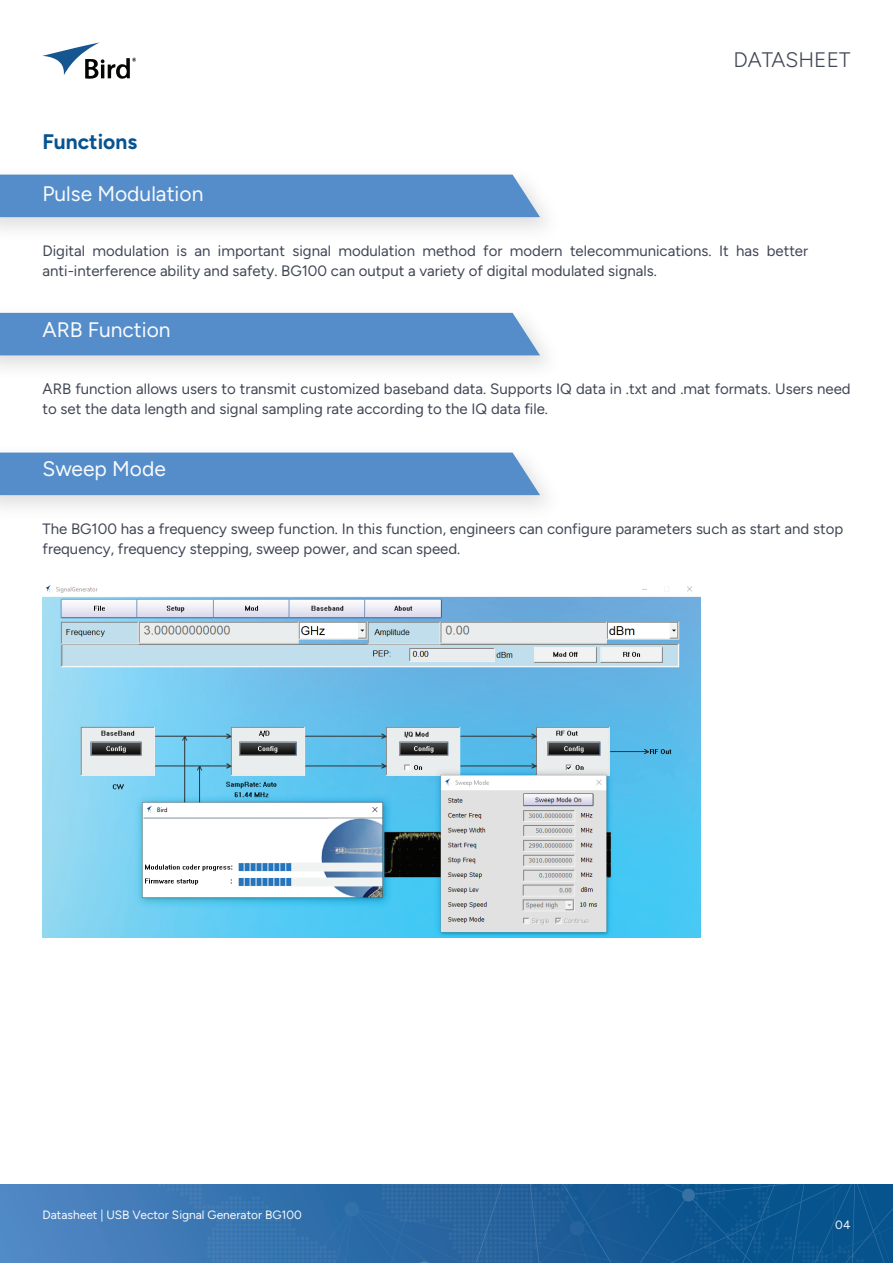
<style>
.page{position:relative;width:893px;height:1263px;background:#fff}
.page>*{position:absolute;margin:0;border:0;box-sizing:border-box;transform-origin:0 0}
.t1{font:21px "Figtree";color:#f8fafd}
.t2{font:300 21px "Figtree";color:#414755}
.t3{font:700 21px "Figtree";color:#07538f}
.t4{font:15px/19.5px "Figtree";color:#414755}
.t5{font:12px "Figtree";color:#f8fafd}
</style>
<div class="page">
<div style="left:0;top:1184px;width:893px;height:79px;background:linear-gradient(to right,#4f84c1,#024c86)"></div>
<svg style="left:43px;top:42px;width:93px;height:37px"></svg>
<div style="left:0;top:313px;width:540px;height:42px;background:#548dc9"></div>
<div style="left:0;top:453px;width:540px;height:42px;background:#548dc9"></div>
<div style="left:0;top:175px;width:540px;height:42px;background:#548dc9"></div>
<img style="left:43px;top:585px;width:657px;height:352px">
<h1 class="t3" style="left:43px;top:130px;width:96px">Functions</h1>
<h1 class="t1" style="left:43px;top:182px;width:162px">Pulse Modulation</h1>
<h1 class="t2" style="left:733px;top:48px;width:119px">DATASHEET</h1>
<p class="t4" style="left:43px;top:241px;width:767px">Digital modulation is an important signal modulation method for modern telecommunications. It has better anti-interference ability and safety. BG100 can output a variety of digital modulated signals.</p>
<h1 class="t1" style="left:43px;top:318px;width:130px">ARB Function</h1>
<p class="t4" style="left:43px;top:379px;width:810px">ARB function allows users to transmit customized baseband data. Supports IQ data in .txt and .mat formats. Users need to set the data length and signal sampling rate according to the IQ data file.</p>
<h1 class="t1" style="left:43px;top:457px;width:125px">Sweep Mode</h1>
<p class="t4" style="left:43px;top:519px;width:802px">The BG100 has a frequency sweep function. In this function, engineers can configure parameters such as start and stop frequency, frequency stepping, sweep power, and scan speed.</p>
<p class="t5" style="left:43px;top:1208px;width:261px">Datasheet | USB Vector Signal Generator BG100</p>
<p class="t5" style="left:835px;top:1218px;width:17px">04</p>
</div>
